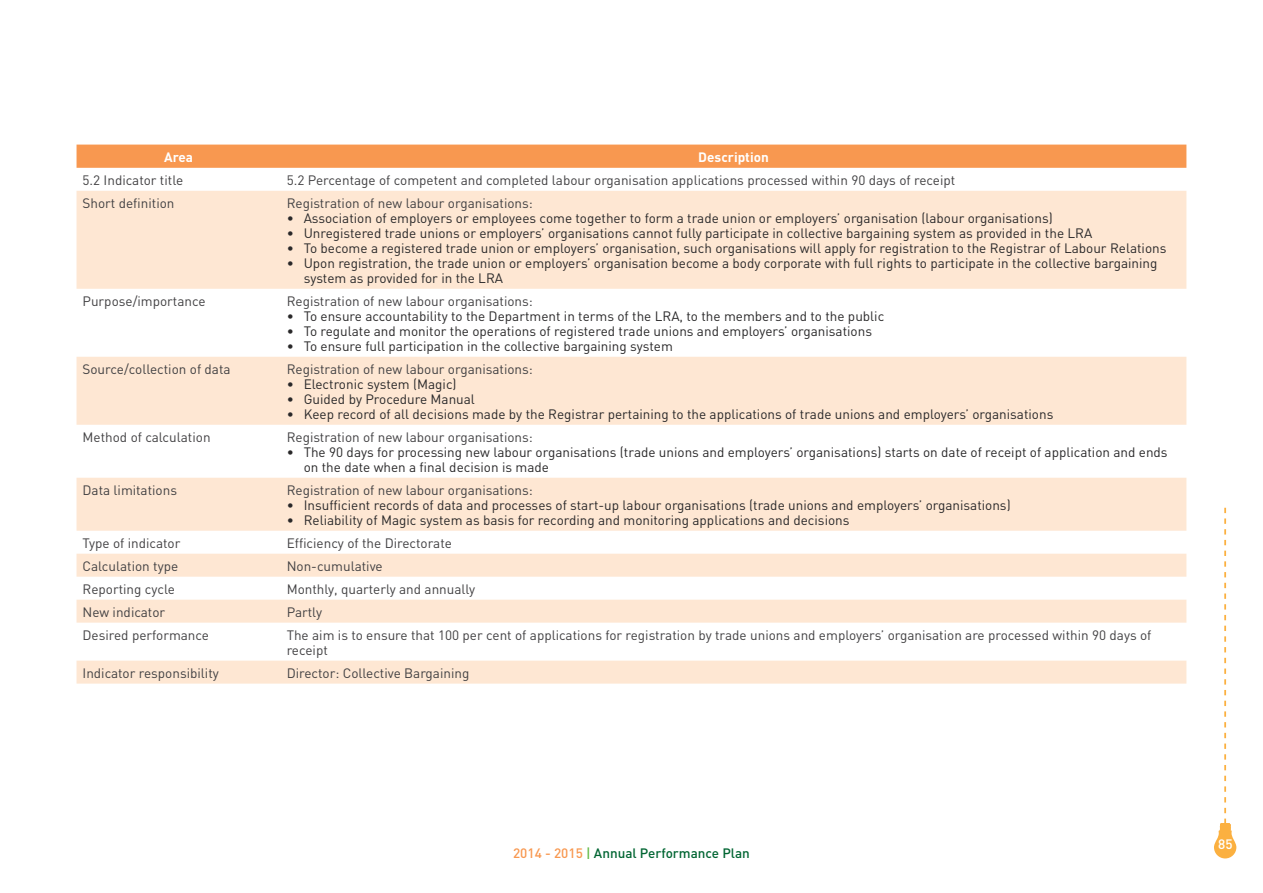
<style>
.page{position:relative;width:1263px;height:893px;background:#fff}
.page>*{position:absolute;margin:0;border:0;box-sizing:border-box;transform-origin:0 0}
.t1{font:13.5px/15px "DIN";color:#292829}
.t2{font:13.5px/15px "DIN";color:#414042}
.t3{font:500 13.5px "DIN";color:#006532}
.t4{font:700 13.5px "DIN";color:#fff}
.t5{font:500 13.5px "DIN";color:#fff}
.s1{color:#f89850}
.s2{color:#62bb46}
</style>
<div class="page">
<svg style="left:1214px;top:819px;width:22px;height:39px"></svg>
<svg style="left:1224px;top:776px;width:2px;height:26px"></svg>
<svg style="left:1224px;top:733px;width:2px;height:37px"></svg>
<svg style="left:1224px;top:701px;width:2px;height:26px"></svg>
<svg style="left:1224px;top:658px;width:2px;height:37px"></svg>
<svg style="left:1224px;top:626px;width:2px;height:26px"></svg>
<svg style="left:1224px;top:583px;width:2px;height:37px"></svg>
<svg style="left:1224px;top:551px;width:2px;height:26px"></svg>
<svg style="left:1224px;top:508px;width:2px;height:37px"></svg>
<div style="left:77px;top:145px;width:1109px;height:23px;background:#f89850"></div>
<svg style="left:77px;top:191px;width:1109px;height:493px;fill:#fee7d3"></svg>
<p class="t4" style="left:164px;top:148px;width:30px">Area</p>
<p class="t4" style="left:698px;top:148px;width:72px">Description</p>
<p class="t2" style="left:83px;top:172px;width:102px">5.2 Indicator title</p>
<p class="t2" style="left:287px;top:172px;width:670px">5.2 Percentage of competent and completed labour organisation applications processed within 90 days of receipt</p>
<p class="t2" style="left:83px;top:195px;width:93px">Short definition</p>
<p class="t2" style="left:287px;top:195px;width:248px">Registration of new labour organisations:</p>
<p class="t1" style="left:287px;top:210px;width:767px">• Association of employers or employees come together to form a trade union or employers’ organisation (labour organisations)</p>
<p class="t1" style="left:287px;top:225px;width:807px">• Unregistered trade unions or employers’ organisations cannot fully participate in collective bargaining system as provided in the LRA</p>
<p class="t1" style="left:287px;top:240px;width:881px">• To become a registered trade union or employers’ organisation, such organisations will apply for registration to the Registrar of Labour Relations</p>
<p class="t1" style="left:304px;top:255px;width:855px;text-indent:-17px">• Upon registration, the trade union or employers’ organisation become a body corporate with full rights to participate in the collective bargaining system as provided for in the LRA</p>
<p class="t2" style="left:83px;top:293px;width:125px">Purpose/importance</p>
<p class="t2" style="left:287px;top:293px;width:248px">Registration of new labour organisations:</p>
<p class="t1" style="left:287px;top:308px;width:599px">• To ensure accountability to the Department in terms of the LRA, to the members and to the public</p>
<p class="t1" style="left:287px;top:323px;width:587px">• To regulate and monitor the operations of registered trade unions and employers’ organisations</p>
<p class="t1" style="left:287px;top:338px;width:388px">• To ensure full participation in the collective bargaining system</p>
<p class="t2" style="left:83px;top:361px;width:149px">Source/collection of data</p>
<p class="t2" style="left:287px;top:361px;width:248px">Registration of new labour organisations:</p>
<p class="t1" style="left:287px;top:376px;width:171px">• Electronic system (Magic)</p>
<p class="t1" style="left:287px;top:391px;width:190px">• Guided by Procedure Manual</p>
<p class="t1" style="left:287px;top:406px;width:768px">• Keep record of all decisions made by the Registrar pertaining to the applications of trade unions and employers’ organisations</p>
<p class="t2" style="left:83px;top:429px;width:130px">Method of calculation</p>
<p class="t2" style="left:287px;top:429px;width:248px">Registration of new labour organisations:</p>
<p class="t1" style="left:304px;top:444px;width:865px;text-indent:-17px">• The 90 days for processing new labour organisations (trade unions and employers’ organisations) starts on date of receipt of application and ends on the date when a final decision is made</p>
<p class="t2" style="left:83px;top:482px;width:96px">Data limitations</p>
<p class="t2" style="left:287px;top:482px;width:248px">Registration of new labour organisations:</p>
<p class="t1" style="left:287px;top:497px;width:725px">• Insufficient records of data and processes of start-up labour organisations (trade unions and employers’ organisations)</p>
<p class="t1" style="left:287px;top:512px;width:564px">• Reliability of Magic system as basis for recording and monitoring applications and decisions</p>
<p class="t2" style="left:83px;top:535px;width:99px">Type of indicator</p>
<p class="t2" style="left:287px;top:535px;width:167px">Efficiency of the Directorate</p>
<p class="t2" style="left:83px;top:558px;width:97px">Calculation type</p>
<p class="t2" style="left:287px;top:558px;width:98px">Non-cumulative</p>
<p class="t2" style="left:83px;top:581px;width:94px">Reporting cycle</p>
<p class="t2" style="left:287px;top:581px;width:190px">Monthly, quarterly and annually</p>
<p class="t2" style="left:83px;top:604px;width:84px">New indicator</p>
<p class="t2" style="left:287px;top:604px;width:37px">Partly</p>
<p class="t2" style="left:83px;top:627px;width:128px">Desired performance</p>
<p class="t2" style="left:287px;top:627px;width:866px">The aim is to ensure that 100 per cent of applications for registration by trade unions and employers’ organisation are processed within 90 days of receipt</p>
<p class="t2" style="left:83px;top:665px;width:138px">Indicator responsibility</p>
<p class="t2" style="left:287px;top:665px;width:184px">Director: Collective Bargaining</p>
<p class="t3" style="left:513px;top:844px;width:238px"><span class="s1">2014 - 2015</span> <span class="s2">|</span> Annual Performance Plan</p>
<p class="t5" style="left:1218px;top:836px;width:16px">85</p>
</div>
